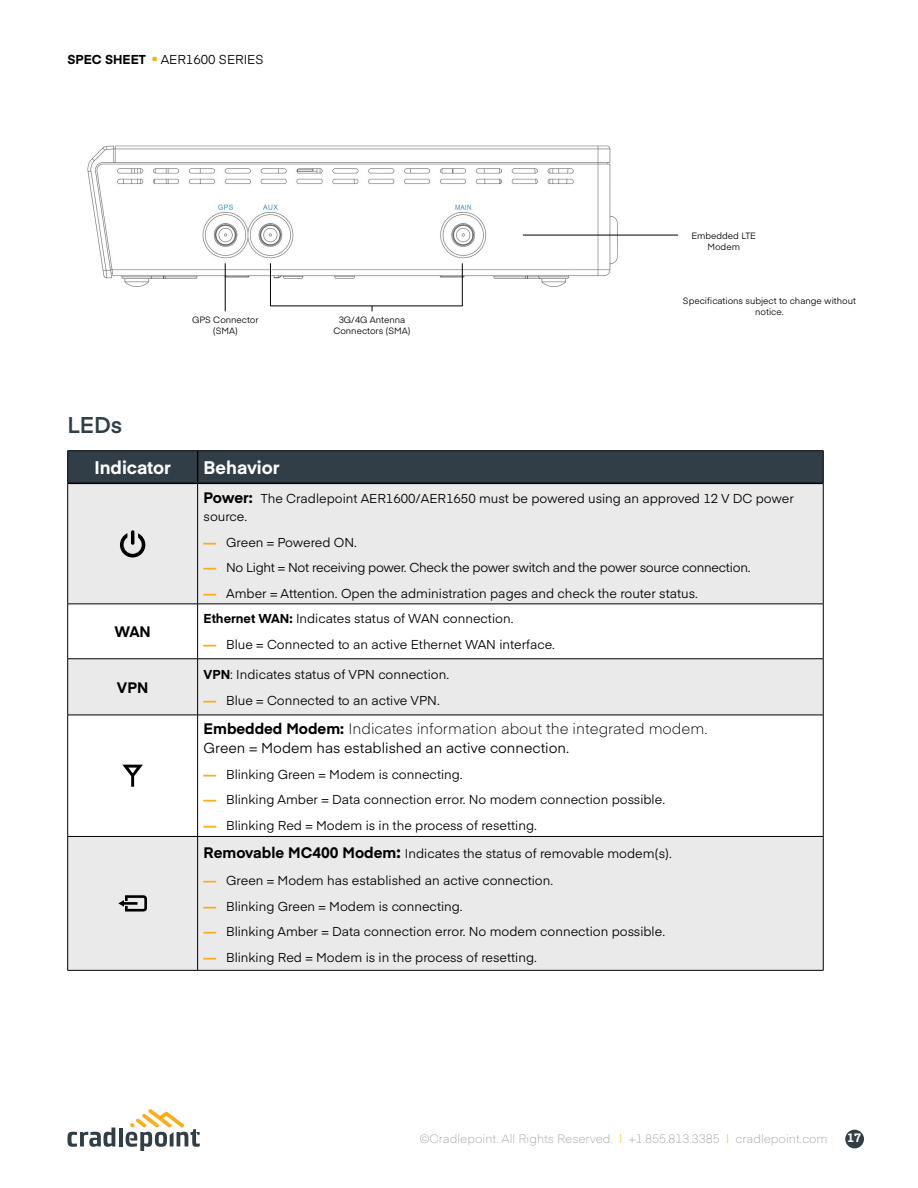
<style>
.page{position:relative;width:918px;height:1188px;background:#fff}
.page>*{position:absolute;margin:0;border:0;box-sizing:border-box;transform-origin:0 0}
.t1{font:600 22.5px "Eina 01";color:#313e48}
.t2{font:700 18px "Eina 01";color:#fff}
.t3{font:300 15px "Eina 01";color:#000}
.t4{font:700 15px "Eina 01";color:#000}
.t5{font:14.25px "Eina 01";color:#000}
.t6{font:12.75px/18.8px "Eina 01";color:#000}
.t7{font:12.75px "Eina 01";letter-spacing:-.02em;color:#000}
.t8{font:300 12px "Eina 01";color:#a3a9ad}
.t9{font:700 12px "Eina 01";color:#fff}
.t10{font:9px/10.8px "Eina 01";color:#000;text-align:center}
.s1{font-weight:700}
.s2{font-weight:700;font-size:15px}
.s3{font-weight:700;color:#fbad18}
.s4{font-weight:700;font-size:16.5px}
.s5{color:#fbad18}
</style>
<div class="page">
<div style="left:845px;top:1130px;width:19px;height:18px;background:#313e48;border-radius:50%"></div>
<svg style="left:68px;top:1128px;width:47px;height:19px"></svg>
<hr style="left:119px;top:1128px;width:4px;height:18px;background:#313e48">
<svg style="left:126px;top:1109px;width:74px;height:42px"></svg>
<div style="left:68px;top:451px;width:755px;height:32px;background:#313e48"></div>
<svg style="left:68px;top:484px;width:755px;height:486px;fill:#ebeaeb"></svg>
<hr style="left:68px;top:450px;width:130px;height:1px;background:#000">
<hr style="left:67px;top:451px;width:1px;height:32px;background:#000">
<hr style="left:198px;top:450px;width:625px;height:1px;background:#000">
<hr style="left:823px;top:451px;width:1px;height:32px;background:#000">
<hr style="left:197px;top:451px;width:1px;height:32px;background:#000">
<hr style="left:68px;top:483px;width:130px;height:1px;background:#000">
<hr style="left:198px;top:483px;width:625px;height:1px;background:#000">
<hr style="left:67px;top:483px;width:1px;height:121px;background:#000">
<hr style="left:68px;top:604px;width:130px;height:1px;background:#000">
<hr style="left:67px;top:604px;width:1px;height:55px;background:#000">
<hr style="left:68px;top:659px;width:130px;height:1px;background:#000">
<hr style="left:67px;top:659px;width:1px;height:56px;background:#000">
<hr style="left:68px;top:715px;width:130px;height:1px;background:#000">
<hr style="left:67px;top:715px;width:1px;height:121px;background:#000">
<hr style="left:68px;top:836px;width:130px;height:1px;background:#000">
<hr style="left:67px;top:837px;width:1px;height:133px;background:#000">
<hr style="left:68px;top:970px;width:130px;height:1px;background:#000">
<hr style="left:197px;top:484px;width:1px;height:120px;background:#000">
<hr style="left:823px;top:483px;width:1px;height:121px;background:#000">
<hr style="left:198px;top:604px;width:625px;height:1px;background:#000">
<hr style="left:197px;top:604px;width:1px;height:55px;background:#000">
<hr style="left:823px;top:604px;width:1px;height:55px;background:#000">
<hr style="left:198px;top:659px;width:625px;height:1px;background:#000">
<hr style="left:197px;top:659px;width:1px;height:56px;background:#000">
<hr style="left:823px;top:659px;width:1px;height:56px;background:#000">
<hr style="left:198px;top:715px;width:625px;height:1px;background:#000">
<hr style="left:197px;top:715px;width:1px;height:121px;background:#000">
<hr style="left:823px;top:715px;width:1px;height:121px;background:#000">
<hr style="left:198px;top:836px;width:625px;height:1px;background:#000">
<hr style="left:197px;top:837px;width:1px;height:133px;background:#000">
<hr style="left:823px;top:837px;width:1px;height:133px;background:#000">
<hr style="left:198px;top:970px;width:625px;height:1px;background:#000">
<hr style="left:131px;top:530px;width:3px;height:15px;background:#000;border-radius:2px">
<svg style="left:120px;top:533px;width:25px;height:24px"></svg>
<svg style="left:122px;top:765px;width:21px;height:22px"></svg>
<svg style="left:118px;top:895px;width:29px;height:17px"></svg>
<img style="left:87px;top:146px;width:535px;height:140px">
<hr style="left:270px;top:306px;width:192px;height:1px;background:#000">
<hr style="left:270px;top:263px;width:1px;height:43px;background:#000">
<hr style="left:462px;top:263px;width:1px;height:43px;background:#000">
<hr style="left:225px;top:263px;width:1px;height:48px;background:#000">
<hr style="left:523px;top:235px;width:155px;height:1px;background:#000">
<p class="t6" style="left:68px;top:49px;width:197px"><span class="s1">SPEC SHEET</span> <sup>■</sup> AER1600 SERIES</p>
<p class="t10" style="left:192px;top:314px;width:68px">GPS Connector (SMA)</p>
<p class="t10" style="left:333px;top:314px;width:79px">3G/4G Antenna<br>Connectors (SMA)</p>
<p class="t10" style="left:691px;top:229px;width:66px">Embedded LTE<br>Modem</p>
<p class="t10" style="left:683px;top:295px;width:175px">Specifications subject to change without notice.</p>
<h1 class="t1" style="left:68px;top:408px;width:56px">LEDs</h1>
<h2 class="t2" style="left:94px;top:454px;width:78px">Indicator</h2>
<h2 class="t2" style="left:204px;top:454px;width:78px">Behavior</h2>
<p class="t6" style="left:204px;top:488px;width:592px"><span class="s2">Power:</span> The Cradlepoint AER1600/AER1650 must be powered using an approved 12 V DC power source.</p>
<p class="t6" style="left:204px;top:532px;width:155px"><span class="s3">—</span> Green = Powered ON.</p>
<p class="t7" style="left:204px;top:558px;width:548px"><span class="s3">—</span> No Light = Not receiving power. Check the power switch and the power source connection.</p>
<p class="t6" style="left:204px;top:583px;width:496px"><span class="s3">—</span> Amber = Attention. Open the administration pages and check the router status.</p>
<p class="t4" style="left:114px;top:621px;width:38px">WAN</p>
<p class="t6" style="left:204px;top:609px;width:311px"><span class="s1">Ethernet WAN:</span> Indicates status of WAN connection.</p>
<p class="t6" style="left:204px;top:634px;width:353px"><span class="s3">—</span> Blue = Connected to an active Ethernet WAN interface.</p>
<p class="t4" style="left:117px;top:676px;width:33px">VPN</p>
<p class="t6" style="left:204px;top:664px;width:247px"><span class="s1">VPN</span>: Indicates status of VPN connection.</p>
<p class="t6" style="left:204px;top:690px;width:238px"><span class="s3">—</span> Blue = Connected to an active VPN.</p>
<p class="t3" style="left:204px;top:718px;width:505px"><span class="s1">Embedded Modem:</span> Indicates information about the integrated modem.</p>
<p class="t5" style="left:204px;top:737px;width:367px">Green = Modem has established an active connection.</p>
<p class="t6" style="left:204px;top:764px;width:261px"><span class="s3">—</span> Blinking Green = Modem is connecting.</p>
<p class="t6" style="left:204px;top:789px;width:463px"><span class="s3">—</span> Blinking Amber = Data connection error. No modem connection possible.</p>
<p class="t6" style="left:204px;top:815px;width:335px"><span class="s3">—</span> Blinking Red = Modem is in the process of resetting.</p>
<p class="t6" style="left:204px;top:843px;width:470px"><span class="s2">Removable MC400 Modem</span><span class="s4">:</span> Indicates the status of removable modem(s).</p>
<p class="t6" style="left:204px;top:870px;width:351px"><span class="s3">—</span> Green = Modem has established an active connection.</p>
<p class="t6" style="left:204px;top:896px;width:261px"><span class="s3">—</span> Blinking Green = Modem is connecting.</p>
<p class="t6" style="left:204px;top:921px;width:463px"><span class="s3">—</span> Blinking Amber = Data connection error. No modem connection possible.</p>
<p class="t6" style="left:204px;top:947px;width:335px"><span class="s3">—</span> Blinking Red = Modem is in the process of resetting.</p>
<p class="t8" style="left:420px;top:1130px;width:409px">©Cradlepoint. All Rights Reserved. <span class="s5">|</span> +1.855.813.3385 <span class="s5">|</span> cradlepoint.com</p>
<p class="t9" style="left:847px;top:1129px;width:15px">17</p>
</div>
